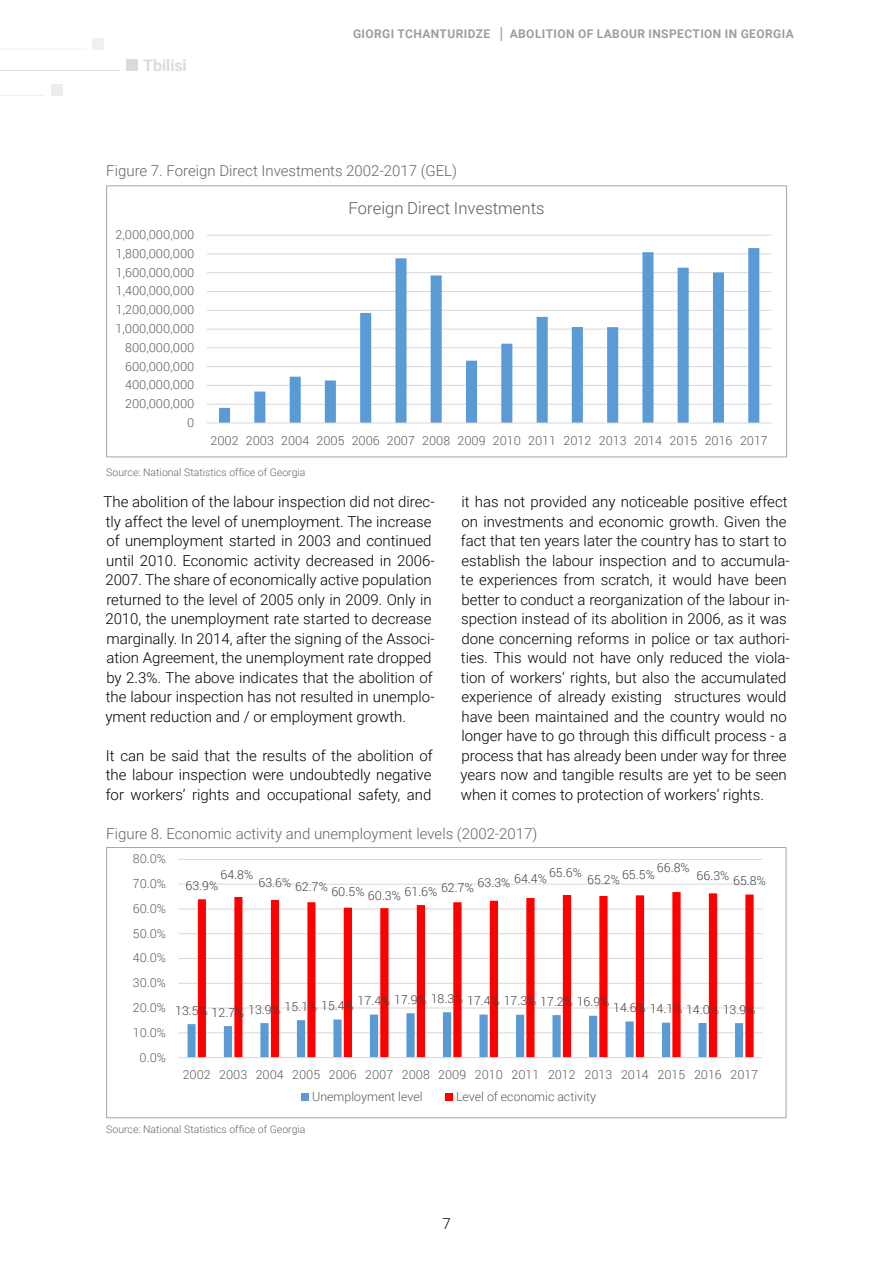
<style>
.page{position:relative;width:893px;height:1263px;background:#fff}
.page>*{position:absolute;margin:0;border:0;box-sizing:border-box;transform-origin:0 0}
.t1{font:300 16.5px "Roboto";color:#595959}
.t2{font:700 15.9px "Roboto";letter-spacing:-.005em;color:#d9dadb}
.t3{font:300 15px/19.5px "Roboto";color:#000}
.t4{font:300 15px "Roboto";color:#646567}
.t5{font:300 12.45px "Roboto";letter-spacing:.005em;color:#595959}
.t6{font:300 12.3px "Roboto";letter-spacing:.005em;color:#404040}
.t7{font:300 12.3px/22px "Roboto";letter-spacing:.005em;color:#595959}
.t8{font:700 12px "Roboto";letter-spacing:.035em;color:#9c9e9f}
.t9{font:300 10.5px "Roboto";color:#646567}
.s1{font-weight:400;font-size:16.5px}
</style>
<div class="page">
<hr style="left:207px;top:404px;width:564px;height:1px;background:#d9d9d9">
<hr style="left:207px;top:385px;width:564px;height:1px;background:#d9d9d9">
<hr style="left:207px;top:366px;width:564px;height:1px;background:#d9d9d9">
<hr style="left:207px;top:347px;width:564px;height:1px;background:#d9d9d9">
<hr style="left:207px;top:329px;width:564px;height:1px;background:#d9d9d9">
<hr style="left:207px;top:310px;width:564px;height:1px;background:#d9d9d9">
<hr style="left:207px;top:291px;width:564px;height:1px;background:#d9d9d9">
<hr style="left:207px;top:272px;width:564px;height:1px;background:#d9d9d9">
<hr style="left:207px;top:253px;width:564px;height:1px;background:#d9d9d9">
<hr style="left:207px;top:235px;width:564px;height:1px;background:#d9d9d9">
<svg style="left:219px;top:248px;width:540px;height:174px"></svg>
<hr style="left:207px;top:422px;width:564px;height:1px;background:#d9d9d9">
<div style="left:106px;top:186px;width:681px;height:271px;border:1px solid #a6a6a6"></div>
<hr style="left:178px;top:1032px;width:584px;height:1px;background:#d9d9d9">
<hr style="left:178px;top:1007px;width:584px;height:1px;background:#d9d9d9">
<hr style="left:178px;top:983px;width:584px;height:1px;background:#d9d9d9">
<hr style="left:178px;top:958px;width:584px;height:1px;background:#d9d9d9">
<hr style="left:178px;top:933px;width:584px;height:1px;background:#d9d9d9">
<hr style="left:178px;top:908px;width:584px;height:1px;background:#d9d9d9">
<hr style="left:178px;top:884px;width:584px;height:1px;background:#d9d9d9">
<hr style="left:178px;top:859px;width:584px;height:1px;background:#d9d9d9">
<svg style="left:198px;top:892px;width:556px;height:165px"></svg>
<hr style="left:178px;top:1057px;width:584px;height:1px;background:#d9d9d9">
<div style="left:302px;top:1094px;width:7px;height:7px;background:#5b9bd5"></div>
<div style="left:445px;top:1094px;width:8px;height:7px;background:#f00"></div>
<div style="left:106px;top:847px;width:680px;height:271px;border:1px solid #a6a6a6"></div>
<hr style="left:0;top:70px;width:120px;height:1px;background:#d9dadb">
<div style="left:126px;top:60px;width:12px;height:11px;background:#d9dadb"></div>
<hr style="left:0;top:95px;width:44px;height:1px;background:#eeefef">
<div style="left:51px;top:84px;width:11px;height:11px;background:#eceded"></div>
<hr style="left:0;top:49px;width:86px;height:1px;background:#eeefef">
<div style="left:92px;top:38px;width:12px;height:12px;background:#f0f0f1"></div>
<p class="t2" style="left:143px;top:54px;width:45px">Tbilisi</p>
<p class="t8" style="left:353px;top:25px;width:442px">GIORGI TCHANTURIDZE <span class="s1">|</span> ABOLITION OF LABOUR INSPECTION IN GEORGIA</p>
<p class="t4" style="left:106px;top:160px;width:352px">Figure 7. Foreign Direct Investments 2002-2017 (GEL)</p>
<p class="t5" style="left:116px;top:226px;width:80px">2,000,000,000</p>
<p class="t5" style="left:116px;top:245px;width:80px">1,800,000,000</p>
<p class="t5" style="left:116px;top:264px;width:80px">1,600,000,000</p>
<p class="t5" style="left:116px;top:282px;width:80px">1,400,000,000</p>
<p class="t5" style="left:116px;top:301px;width:80px">1,200,000,000</p>
<p class="t5" style="left:116px;top:320px;width:80px">1,000,000,000</p>
<p class="t5" style="left:125px;top:339px;width:71px">800,000,000</p>
<p class="t5" style="left:125px;top:357px;width:71px">600,000,000</p>
<p class="t5" style="left:125px;top:376px;width:71px">400,000,000</p>
<p class="t5" style="left:125px;top:395px;width:71px">200,000,000</p>
<p class="t5" style="left:187px;top:414px;width:9px">0</p>
<p class="t1" style="left:348px;top:196px;width:198px">Foreign Direct Investments</p>
<p class="t5" style="left:211px;top:432px;width:559px">2002 2003 2004 2005 2006 2007 2008 2009 2010 2011 2012 2013 2014 2015 2016 2017</p>
<p class="t9" style="left:106px;top:465px;width:201px">Source: National Statistics office of Georgia</p>
<p class="t3" style="left:104px;top:491px;width:333px">The abolition of the labour inspection did not direc&shy;tly affect the level of unemployment. The increase of unemployment started in 2003 and continued until 2010. Economic activity decreased in 2006- 2007. The share of economically active population returned to the level of 2005 only in 2009. Only in 2010, the unemployment rate started to decrease marginally. In 2014, after the signing of the Associ&shy;ation Agreement, the unemployment rate dropped by 2.3%. The above indicates that the abolition of the labour inspection has not resulted in unemplo&shy;yment reduction and / or employment growth.</p>
<p class="t3" style="left:106px;top:745px;width:329px;text-align:justify">It can be said that the results of the abolition of the labour inspection were undoubtedly negative for workers’ rights and occupational safety, and</p>
<p class="t3" style="left:460px;top:491px;width:331px">it has not provided any noticeable positive effect on investments and economic growth. Given the fact that ten years later the country has to start to establish the labour inspection and to accumula&shy;te experiences from scratch, it would have been better to conduct a reorganization of the labour in&shy;spection instead of its abolition in 2006, as it was done concerning reforms in police or tax authori&shy;ties. This would not have only reduced the viola&shy;tion of workers’ rights, but also the accumulated experience of already existing structures would have been maintained and the country would no longer have to go through this difficult process - a process that has already been under way for three years now and tangible results are yet to be seen when it comes to protection of workers’ rights.</p>
<p class="t4" style="left:106px;top:823px;width:433px">Figure 8. Economic activity and unemployment levels (2002-2017)</p>
<p class="t7" style="left:133px;top:847px;width:35px">80.0%</p>
<p class="t7" style="left:133px;top:872px;width:35px">70.0%</p>
<p class="t7" style="left:133px;top:897px;width:35px">60.0%</p>
<p class="t7" style="left:133px;top:922px;width:35px">50.0%</p>
<p class="t7" style="left:133px;top:946px;width:35px">40.0%</p>
<p class="t7" style="left:133px;top:971px;width:35px">30.0%</p>
<p class="t6" style="left:657px;top:859px;width:34px">66.8%</p>
<p class="t6" style="left:549px;top:864px;width:34px">65.6%</p>
<p class="t6" style="left:587px;top:869px;width:69px">65.2% 65.5%</p>
<p class="t6" style="left:220px;top:866px;width:34px">64.8%</p>
<p class="t6" style="left:259px;top:878px;width:290px">63.6% 62.7% 60.5% 60.3% 61.6% 62.7% 63.3% 64.4%</p>
<p class="t6" style="left:186px;top:877px;width:34px">63.9%</p>
<p class="t6" style="left:697px;top:869px;width:71px">66.3% 65.8%</p>
<p class="t7" style="left:133px;top:996px;width:35px">20.0%</p>
<p class="t7" style="left:133px;top:1021px;width:35px">10.0%</p>
<p class="t7" style="left:140px;top:1046px;width:28px">0.0%</p>
<p class="t6" style="left:175px;top:993px;width:436px">13.5% 12.7% 13.9% 15.1% 15.4% 17.4% 17.9% 18.3% 17.4% 17.3% 17.2% 16.9%</p>
<p class="t6" style="left:613px;top:1000px;width:144px">14.6% 14.1% 14.0% 13.9%</p>
<p class="t7" style="left:312px;top:1063px;width:448px;text-indent:-129px">2002 2003 2004 2005 2006 2007 2008 2009 2010 2011 2012 2013 2014 2015 2016 2017<br>Unemployment level</p>
<p class="t7" style="left:456px;top:1085px;width:142px">Level of economic activity</p>
<p class="t9" style="left:106px;top:1122px;width:201px">Source: National Statistics office of Georgia</p>
<p class="t3" style="left:442px;top:1213px;width:10px">7</p>
</div>
